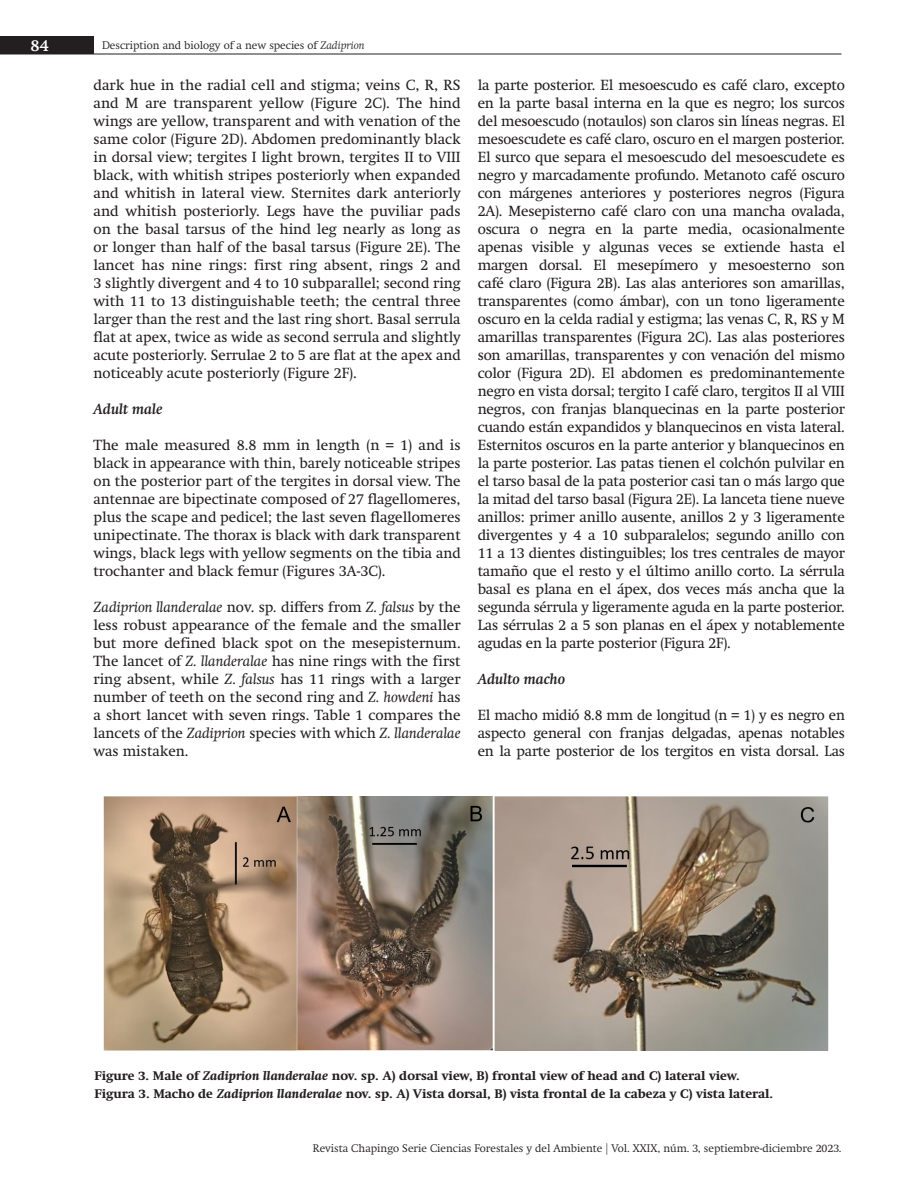
<style>
.page{position:relative;width:918px;height:1188px;background:#fff}
.page>*{position:absolute;margin:0;border:0;box-sizing:border-box;transform-origin:0 0}
.t1{font:600 16.5px "Swift Neue LT Pro";color:#fff}
.t2{font:15px/18px "Swift Neue LT Pro";color:#231f20;text-align:justify}
.ss3{font:italic 600 15px "Swift Neue LT Pro";color:#231f20}
.pie_de_figura{font:700 12.75px "Swift Neue LT Pro";color:#231f20}
.t3{font:300 11.25px "Swift Neue LT Pro";color:#231f20}
.s1{font-style:italic}
.s2{font-size:12px}
</style>
<div class="page">
<hr style="left:0;top:54px;width:841px;height:1px;background:#231f20">
<div style="left:0;top:36px;width:94px;height:18px;background:#231f20"></div>
<img style="left:104px;top:796px;width:725px;height:255px">
<p class="t1" style="left:31px;top:35px;width:20px">84</p>
<p class="t3" style="left:102px;top:39px;width:264px">Description and biology of a new species of <span class="s1">Zadiprion</span></p>
<p class="t2" style="left:94px;top:76px;width:369px">dark hue in the radial cell and stigma; veins C, R, RS and M are transparent yellow (Figure 2C). The hind wings are yellow, transparent and with venation of the same color (Figure 2D). Abdomen predominantly black in dorsal view; tergites I light brown, tergites II to VIII black, with whitish stripes posteriorly when expanded and whitish in lateral view. Sternites dark anteriorly and whitish posteriorly. Legs have the puviliar pads on the basal tarsus of the hind leg nearly as long as or longer than half of the basal tarsus (Figure 2E). The lancet has nine rings: first ring absent, rings 2 and 3 slightly divergent and 4 to 10 subparallel; second ring with 11 to 13 distinguishable teeth; the central three larger than the rest and the last ring short. Basal serrula flat at apex, twice as wide as second serrula and slightly acute posteriorly. Serrulae 2 to 5 are flat at the apex and noticeably acute posteriorly (Figure 2F).</p>
<p class="ss3" style="left:94px;top:400px;width:71px">Adult male</p>
<p class="t2" style="left:94px;top:436px;width:369px">The male measured 8.8 mm in length (n = 1) and is black in appearance with thin, barely noticeable stripes on the posterior part of the tergites in dorsal view. The antennae are bipectinate composed of 27 flagellomeres, plus the scape and pedicel; the last seven flagellomeres unipectinate. The thorax is black with dark transparent wings, black legs with yellow segments on the tibia and trochanter and black femur (Figures 3A-3C).</p>
<p class="t2" style="left:94px;top:598px;width:369px"><span class="s1">Zadiprion llanderalae</span> nov. sp<span class="s1">.</span> differs from <span class="s1">Z. falsus</span> by the less robust appearance of the female and the smaller but more defined black spot on the mesepisternum.<br>The lancet of <span class="s1">Z. llanderalae</span> has nine rings with the first ring absent, while <span class="s1">Z. falsus</span> has 11 rings with a larger number of teeth on the second ring and <span class="s1">Z. howdeni</span> has a short lancet with seven rings. Table 1 compares the lancets of the <span class="s1">Zadiprion</span> species with which <span class="s1">Z. llanderalae </span>was mistaken.</p>
<p class="t2" style="left:478px;top:76px;width:369px">la parte posterior. El mesoescudo es café claro, excepto en la parte basal interna en la que es negro; los surcos del mesoescudo (notaulos) son claros sin líneas negras. El mesoescudete es café claro, oscuro en el margen posterior.<br>El surco que separa el mesoescudo del mesoescudete es negro y marcadamente profundo. Metanoto café oscuro con márgenes anteriores y posteriores negros (Figura 2A). Mesepisterno café claro con una mancha ovalada, oscura o negra en la parte media, ocasionalmente apenas visible y algunas veces se extiende hasta el margen dorsal. El mesepímero y mesoesterno son café claro (Figura 2B). Las alas anteriores son amarillas, transparentes (como ámbar), con un tono ligeramente oscuro en la celda radial y estigma; las venas C, R, RS y M amarillas transparentes (Figura 2C). Las alas posteriores son amarillas, transparentes y con venación del mismo color (Figura 2D). El abdomen es predominantemente negro en vista dorsal; tergito I café claro, tergitos II al VIII negros, con franjas blanquecinas en la parte posterior cuando están expandidos y blanquecinos en vista lateral.<br>Esternitos oscuros en la parte anterior y blanquecinos en la parte posterior. Las patas tienen el colchón pulvilar en el tarso basal de la pata posterior casi tan o más largo que la mitad del tarso basal (Figura 2E). La lanceta tiene nueve anillos: primer anillo ausente, anillos 2 y 3 ligeramente divergentes y 4 a 10 subparalelos; segundo anillo con 11 a 13 dientes distinguibles; los tres centrales de mayor tamaño que el resto y el último anillo corto. La sérrula basal es plana en el ápex, dos veces más ancha que la segunda sérrula y ligeramente aguda en la parte posterior.<br>Las sérrulas 2 a 5 son planas en el ápex y notablemente agudas en la parte posterior (Figura 2F).</p>
<p class="ss3" style="left:478px;top:670px;width:89px">Adulto macho</p>
<p class="t2" style="left:478px;top:706px;width:369px">El macho midió 8.8 mm de longitud (n = 1) y es negro en aspecto general con franjas delgadas, apenas notables en la parte posterior de los tergitos en vista dorsal. Las</p>
<p class="pie_de_figura" style="left:94px;top:1068px;width:647px">Figure 3. Male of <span class="s1">Zadiprion llanderalae</span> nov. sp. A) dorsal view, B) frontal view of head and C) lateral view.</p>
<p class="pie_de_figura" style="left:94px;top:1086px;width:680px">Figura 3. Macho de <span class="s1">Zadiprion llanderalae</span> nov. sp. A) Vista dorsal, B) vista frontal de la cabeza y C) vista lateral.</p>
<p class="t3" style="left:313px;top:1142px;width:530px">Revista Chapingo Serie Ciencias Forestales y del Ambiente <span class="s2">|</span> Vol. XXIX, núm. 3, septiembre-diciembre 2023.</p>
</div>
